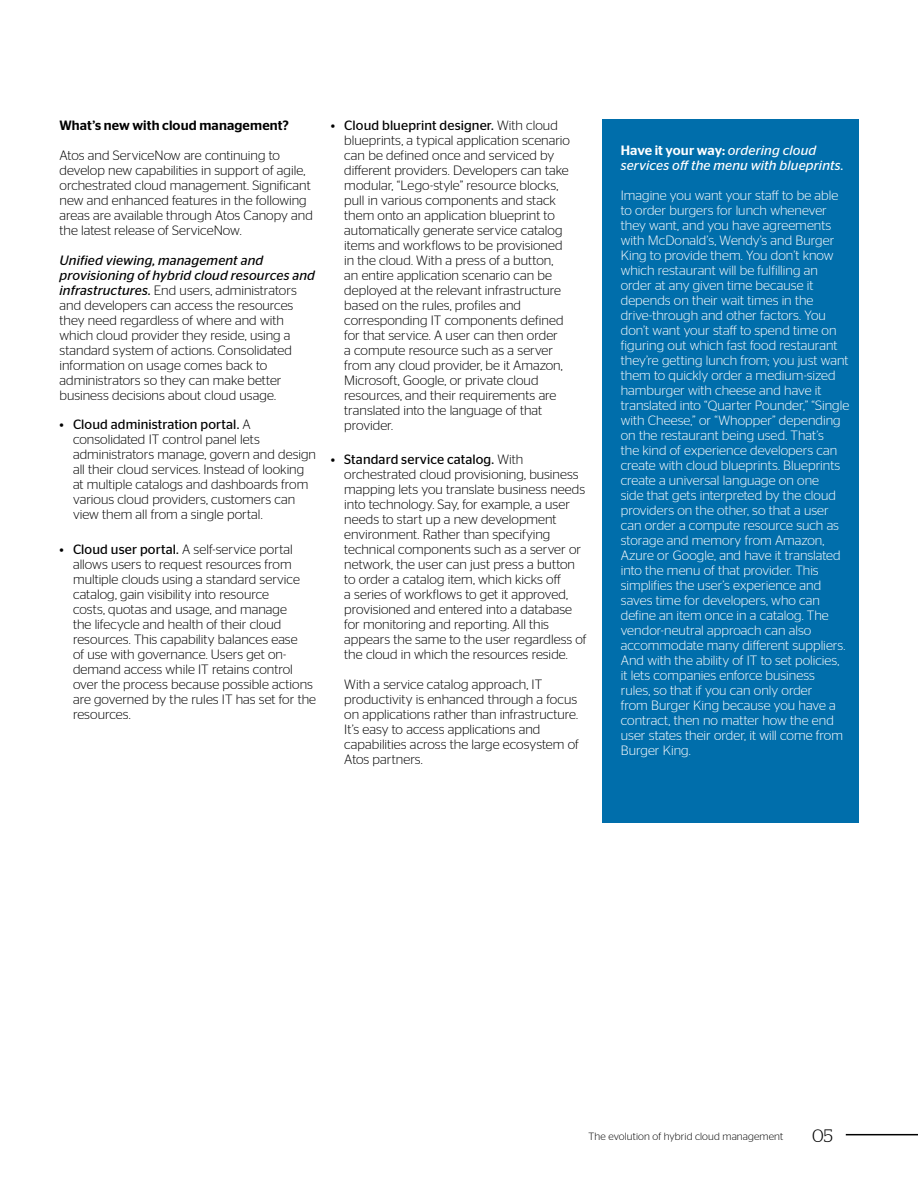
<style>
.page{position:relative;width:918px;height:1188px;background:#fff}
.page>*{position:absolute;margin:0;border:0;box-sizing:border-box;transform-origin:0 0}
.t1{font:300 18px "Stag";color:#000}
.t2{font:300 13.5px/15px "Stag Sans";color:#000}
.t3{font:300 13.5px/15px "Stag Sans";color:#fff}
.t4{font:italic 13.5px/15px "Stag Sans";letter-spacing:.01em;color:#fff}
.t5{font:500 13.5px "Stag Sans";letter-spacing:.01em;color:#000}
.t6{font:300 10.5px "Stag Sans";letter-spacing:.01em;color:#000}
.s1{font-weight:400;font-style:italic}
.s2{font-weight:400}
.s3{font-weight:500;font-style:normal}
</style>
<div class="page">
<div style="left:602px;top:119px;width:256px;height:703px;background:#006eab"></div>
<hr style="left:846px;top:1134px;width:72px;height:1px;background:#000">
<p class="t5" style="left:60px;top:117px;width:231px">What’s new with cloud management?</p>
<p class="t2" style="left:60px;top:147px;width:255px">Atos and ServiceNow are continuing to develop new capabilities in support of agile, orchestrated cloud management. Significant new and enhanced features in the following areas are available through Atos Canopy and the latest release of ServiceNow.</p>
<p class="t2" style="left:60px;top:252px;width:257px"><span class="s1">Unified viewing, management and provisioning of hybrid cloud resources and infrastructures.</span> End users, administrators and developers can access the resources they need regardless of where and with which cloud provider they reside, using a standard system of actions. Consolidated information on usage comes back to administrators so they can make better business decisions about cloud usage.</p>
<p class="t2" style="left:73px;top:417px;width:245px;text-indent:-14px"><span class="s2">• Cloud administration portal.</span> A consolidated IT control panel lets administrators manage, govern and design all their cloud services. Instead of looking at multiple catalogs and dashboards from various cloud providers, customers can view them all from a single portal.</p>
<p class="t2" style="left:73px;top:541px;width:245px;text-indent:-14px"><span class="s2">• Cloud user portal.</span> A self-service portal allows users to request resources from multiple clouds using a standard service catalog, gain visibility into resource<br>costs, quotas and usage, and manage<br>the lifecycle and health of their cloud resources. This capability balances ease<br>of use with governance. Users get on&shy;demand access while IT retains control over the process because possible actions are governed by the rules IT has set for the resources.</p>
<p class="t2" style="left:344px;top:117px;width:227px;text-indent:-14px"><span class="s2">• Cloud blueprint designer.</span> With cloud blueprints, a typical application scenario can be defined once and serviced by different providers. Developers can take modular, “Lego-style” resource blocks, pull in various components and stack them onto an application blueprint to automatically generate service catalog items and workflows to be provisioned in the cloud. With a press of a button, an entire application scenario can be deployed at the relevant infrastructure based on the rules, profiles and corresponding IT components defined for that service. A user can then order<br>a compute resource such as a server from any cloud provider, be it Amazon, Microsoft, Google, or private cloud resources, and their requirements are translated into the language of that provider.</p>
<p class="t2" style="left:344px;top:452px;width:244px;text-indent:-14px"><span class="s2">• Standard service catalog.</span> With orchestrated cloud provisioning, business mapping lets you translate business needs into technology. Say, for example, a user needs to start up a new development environment. Rather than specifying technical components such as a server or network, the user can just press a button to order a catalog item, which kicks off<br>a series of workflows to get it approved, provisioned and entered into a database for monitoring and reporting. All this appears the same to the user regardless of the cloud in which the resources reside.</p>
<p class="t2" style="left:344px;top:677px;width:236px">With a service catalog approach, IT productivity is enhanced through a focus on applications rather than infrastructure.<br>It’s easy to access applications and capabilities across the large ecosystem of Atos partners.</p>
<p class="t4" style="left:621px;top:143px;width:224px"><span class="s3">Have it your way:</span> ordering cloud services off the menu with blueprints.</p>
<p class="t3" style="left:621px;top:188px;width:230px">Imagine you want your staff to be able to order burgers for lunch whenever they want, and you have agreements with McDonald’s, Wendy’s and Burger King to provide them. You don’t know which restaurant will be fulfilling an order at any given time because it depends on their wait times in the drive-through and other factors. You don’t want your staff to spend time on figuring out which fast food restaurant they’re getting lunch from; you just want them to quickly order a medium-sized hamburger with cheese and have it translated into “Quarter Pounder,” “Single with Cheese,” or “Whopper” depending on the restaurant being used. That’s<br>the kind of experience developers can create with cloud blueprints. Blueprints create a universal language on one<br>side that gets interpreted by the cloud providers on the other, so that a user can order a compute resource such as storage and memory from Amazon, Azure or Google, and have it translated into the menu of that provider. This simplifies the user’s experience and saves time for developers, who can define an item once in a catalog. The vendor-neutral approach can also accommodate many different suppliers.<br>And with the ability of IT to set policies, it lets companies enforce business<br>rules, so that if you can only order<br>from Burger King because you have a contract, then no matter how the end user states their order, it will come from Burger King.</p>
<p class="t6" style="left:589px;top:1130px;width:196px">The evolution of hybrid cloud management</p>
<h1 class="t1" style="left:812px;top:1125px;width:22px">05</h1>
</div>
